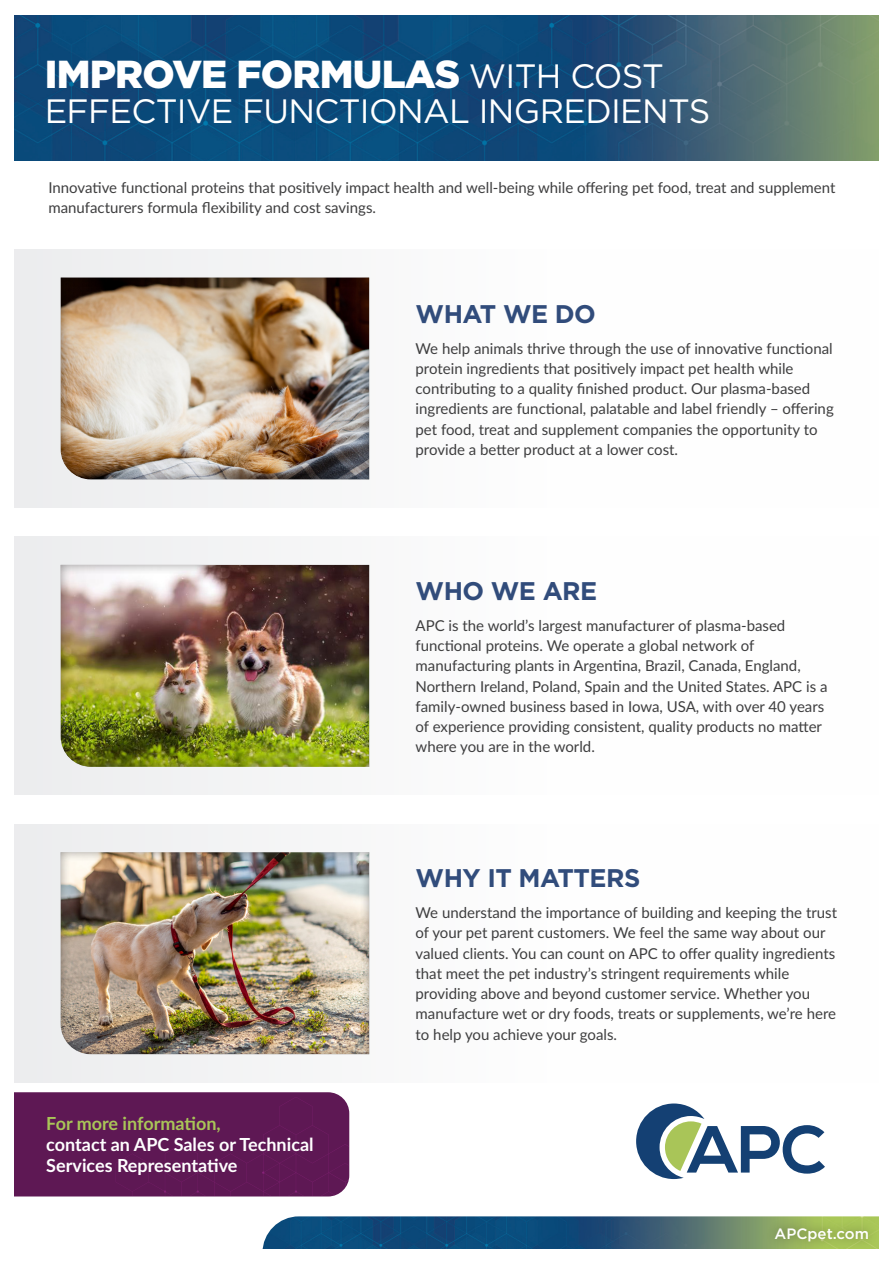
<style>
.page{position:relative;width:893px;height:1263px;background:#fff}
.page>*{position:absolute;margin:0;border:0;box-sizing:border-box;transform-origin:0 0}
.t1{font:900 39px "Gotham";letter-spacing:-.02em;color:#fff}
.t2{font:33.75px "Gotham";letter-spacing:-.02em;color:#fff}
.t3{font:700 25.5px "Gotham";letter-spacing:-.02em;color:#314c7b}
.t4{font:700 18px/21px "Lato";color:#fff}
.t5{font:15px/20.2px "Lato";color:#3e3e3f}
.t6{font:500 15px "Gotham";color:#fff}
.s1{font-weight:400;font-size:33.75px}
.s2{color:#a9c558}
</style>
<div class="page">
<img style="left:262px;top:1216px;width:617px;height:33px">
<div style="left:765px;top:1218px;width:113px;height:33px;background:#231f20;opacity:.45"></div>
<img style="left:14px;top:15px;width:865px;height:145px">
<div style="left:0;top:249px;width:893px;height:259px;background:linear-gradient(to right,#edeeef,#fff)"></div>
<div style="left:0;top:537px;width:893px;height:258px;background:linear-gradient(to right,#edeeef,#fff)"></div>
<div style="left:0;top:824px;width:893px;height:258px;background:linear-gradient(to right,#edeeef,#fff)"></div>
<div style="left:61px;top:275px;width:309px;height:205px;background:#231f20;opacity:.5"></div>
<div style="left:61px;top:562px;width:309px;height:206px;background:#231f20;opacity:.5"></div>
<div style="left:61px;top:850px;width:309px;height:205px;background:#231f20;opacity:.5"></div>
<svg style="left:636px;top:1103px;width:189px;height:76px"></svg>
<div style="left:14px;top:1092px;width:335px;height:104px;background:#5e1854"></div>
<div style="left:0;top:0;width:13px;height:1263px;background:#fff"></div>
<div style="left:0;top:1249px;width:893px;height:14px;background:#fff"></div>
<div style="left:879px;top:0;width:14px;height:1263px;background:#fff"></div>
<p class="t1" style="left:45px;top:48px;width:621px">IMPROVE FORMULAS <span class="s1">WITH COST</span></p>
<p class="t2" style="left:45px;top:89px;width:667px">EFFECTIVE FUNCTIONAL INGREDIENTS</p>
<p class="t5" style="left:48px;top:176px;width:789px">Innovative functional proteins that positively impact health and well-being while offering pet food, treat and supplement manufacturers formula flexibility and cost savings.</p>
<p class="t3" style="left:416px;top:297px;width:182px">WHAT WE DO</p>
<p class="t5" style="left:416px;top:337px;width:420px">We help animals thrive through the use of innovative functional protein ingredients that positively impact pet health while contributing to a quality finished product. Our plasma-based ingredients are functional, palatable and label friendly – offering pet food, treat and supplement companies the opportunity to provide a better product at a lower cost.</p>
<p class="t3" style="left:416px;top:574px;width:183px">WHO WE ARE</p>
<p class="t5" style="left:416px;top:615px;width:413px">APC is the world’s largest manufacturer of plasma-based functional proteins. We operate a global network of manufacturing plants in Argentina, Brazil, Canada, England, Northern Ireland, Poland, Spain and the United States. APC is a family-owned business based in Iowa, USA, with over 40 years of experience providing consistent, quality products no matter where you are in the world.</p>
<p class="t4" style="left:46px;top:1112px;width:269px"><span class="s2">For more information,<br></span>contact an APC Sales or Technical<br>Services Representative</p>
<p class="t3" style="left:416px;top:861px;width:226px">WHY IT MATTERS</p>
<p class="t5" style="left:416px;top:902px;width:423px">We understand the importance of building and keeping the trust of your pet parent customers. We feel the same way about our valued clients. You can count on APC to offer quality ingredients that meet the pet industry’s stringent requirements while providing above and beyond customer service. Whether you manufacture wet or dry foods, treats or supplements, we’re here to help you achieve your goals.</p>
<p class="t6" style="left:775px;top:1225px;width:96px">APCpet.com</p>
</div>
